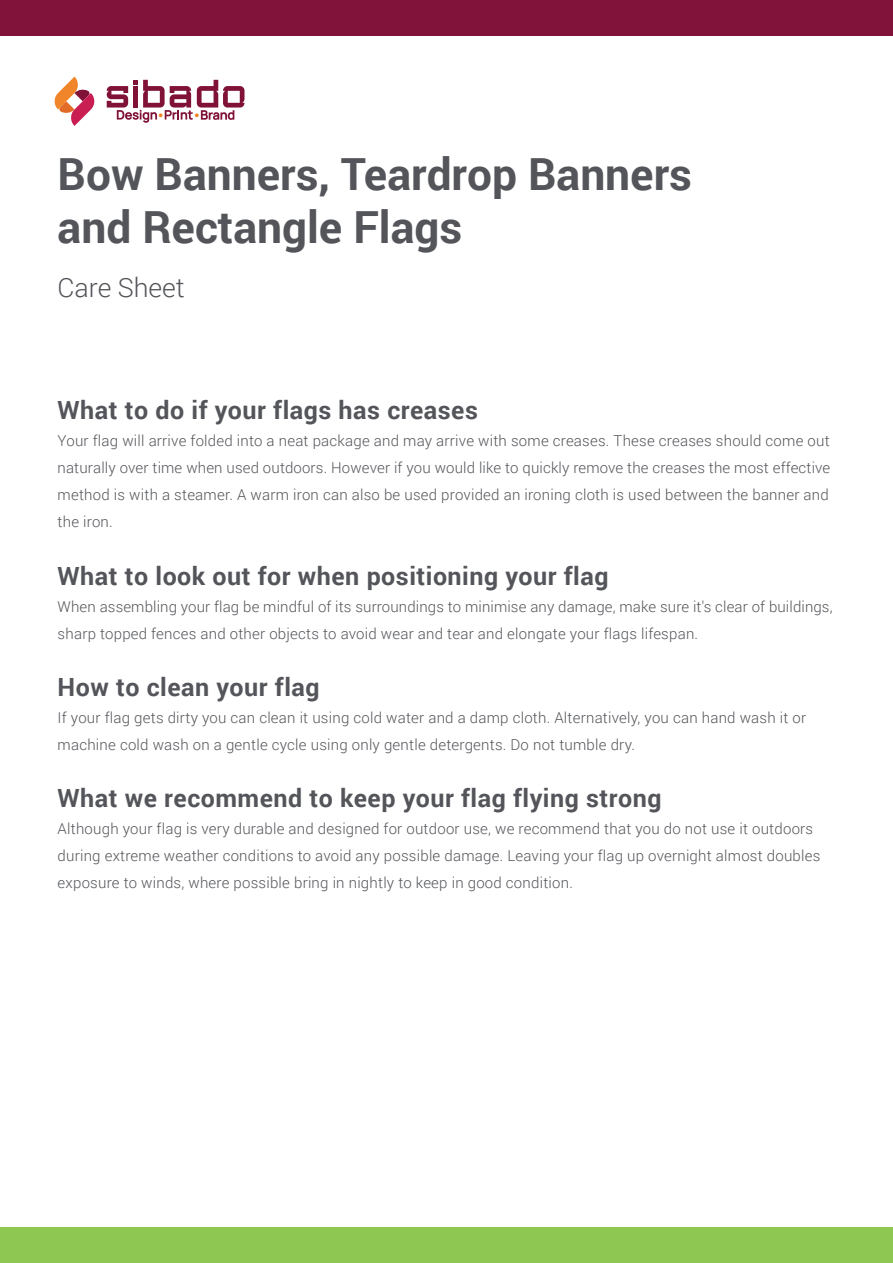
<style>
.page{position:relative;width:893px;height:1263px;background:#fff}
.page>*{position:absolute;margin:0;border:0;box-sizing:border-box;transform-origin:0 0}
.t1{font:700 44.25px/53.1px "Roboto";color:#54555a}
.t2{font:300 26.55px "Roboto";color:#54555a}
.t3{font:700 25.05px "Roboto";letter-spacing:.02em;color:#54555a}
.t4{font:300 15px/27px "Roboto";letter-spacing:.015em;color:#54555a}
</style>
<div class="page">
<div style="left:0;top:1227px;width:893px;height:36px;background:#8ec852"></div>
<div style="left:0;top:0;width:893px;height:35px;background:#81133a"></div>
<svg style="left:54px;top:77px;width:41px;height:49px"></svg>
<svg style="left:107px;top:80px;width:137px;height:43px"></svg>
<h1 class="t1" style="left:58px;top:146px;width:636px">Bow Banners, Teardrop Banners and Rectangle Flags</h1>
<h2 class="t2" style="left:58px;top:269px;width:129px">Care Sheet</h2>
<h3 class="t3" style="left:58px;top:393px;width:422px">What to do if your flags has creases</h3>
<p class="t4" style="left:58px;top:427px;width:774px;text-align:justify">Your flag will arrive folded into a neat package and may arrive with some creases. These creases should come out naturally over time when used outdoors. However if you would like to quickly remove the creases the most effective method is with a steamer. A warm iron can also be used provided an ironing cloth is used between the banner and the iron.</p>
<h3 class="t3" style="left:58px;top:558px;width:552px">What to look out for when positioning your flag</h3>
<p class="t4" style="left:58px;top:592px;width:776px">When assembling your flag be mindful of its surroundings to minimise any damage, make sure it's clear of buildings, sharp topped fences and other objects to avoid wear and tear and elongate your flags lifespan.</p>
<h3 class="t3" style="left:58px;top:669px;width:264px">How to clean your flag</h3>
<p class="t4" style="left:58px;top:703px;width:750px">If your flag gets dirty you can clean it using cold water and a damp cloth. Alternatively, you can hand wash it or machine cold wash on a gentle cycle using only gentle detergents. Do not tumble dry.</p>
<h3 class="t3" style="left:58px;top:780px;width:605px">What we recommend to keep your flag flying strong</h3>
<p class="t4" style="left:58px;top:814px;width:764px">Although your flag is very durable and designed for outdoor use, we recommend that you do not use it outdoors during extreme weather conditions to avoid any possible damage. Leaving your flag up overnight almost doubles exposure to winds, where possible bring in nightly to keep in good condition.</p>
</div>
